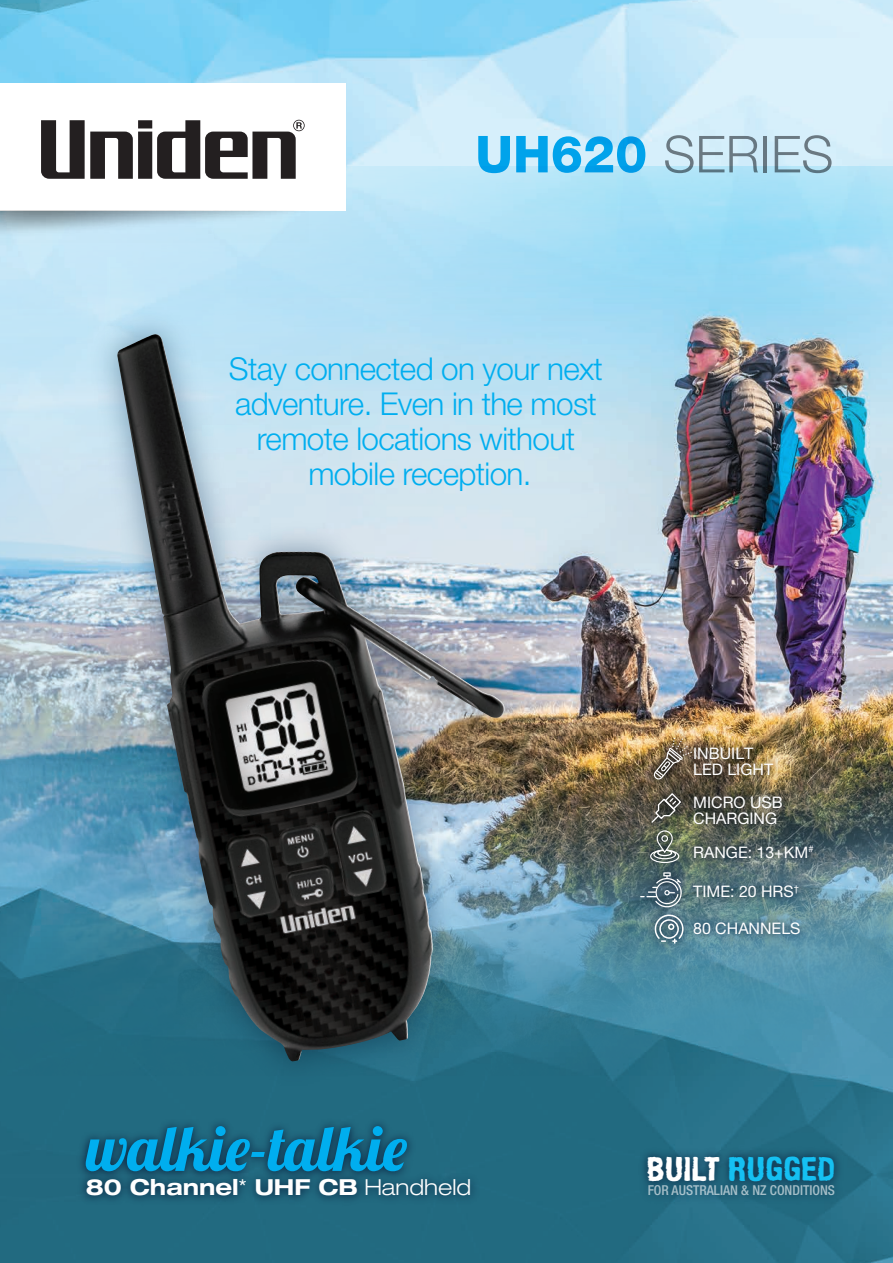
<style>
.page{position:relative;width:893px;height:1263px;background:#fff}
.page>*{position:absolute;margin:0;border:0;box-sizing:border-box;transform-origin:0 0}
.t1{font:62.85px "Lobster 1.4";color:#00aeef}
.t2{font:300 51px "Helvetica Neue";color:#808285}
.t3{font:300 31.5px/34.8px "Helvetica Neue";letter-spacing:-.02em;color:#00aeef;text-align:center}
.t4{font:30.3px "Army Chalk";color:#15c0f2}
.t5{font:700 expanded 22.05px "Helvetica Neue";color:#fff}
.t6{font:15.9px/16px "Helvetica Neue";color:#fff}
.t7{font:500 condensed 13.65px "Helvetica Neue";color:#fff}
.s1{font-weight:800;color:#00aeef}
.s2{font-weight:400;font-stretch:normal}
.s3{font-weight:300}
.s4{color:#fff}
</style>
<div class="page">
<img style="left:0;top:0;width:893px;height:1263px">
<img style="left:0;top:166px;width:893px;height:910px">
<img style="left:635px;top:1140px;width:214px;height:71px">
<img style="left:627px;top:725px;width:199px;height:232px">
<svg style="left:650px;top:792px;width:32px;height:32px"></svg>
<svg style="left:640px;top:872px;width:42px;height:35px"></svg>
<svg style="left:654px;top:738px;width:38px;height:41px;background:#88755c"></svg>
<svg style="left:654px;top:914px;width:30px;height:30px"></svg>
<svg style="left:656px;top:830px;width:17px;height:23px"></svg>
<div style="left:657px;top:849px;width:15px;height:7px;border:1px solid #fff;border-radius:50%"></div>
<div style="left:653px;top:849px;width:23px;height:10px;border:1px solid #fff;border-radius:50%"></div>
<div style="left:650px;top:849px;width:29px;height:14px;border:1px solid #fff;border-radius:50%"></div>
<div style="left:0;top:83px;width:345px;height:127px;background:#fff"></div>
<img style="left:0;top:210px;width:309px;height:33px">
<svg style="left:41px;top:120px;width:264px;height:59px"></svg>
<img style="left:73px;top:1103px;width:411px;height:110px">
<img style="left:78px;top:295px;width:466px;height:805px">
<img style="left:117px;top:334px;width:390px;height:728px">
<h2 class="t2" style="left:475px;top:123px;width:360px"><span class="s1">UH620</span> SERIES</h2>
<p class="t3" style="left:229px;top:351px;width:375px">Stay connected on your next adventure. Even in the most remote locations without mobile reception.</p>
<h1 class="t1" style="left:86px;top:1108px;width:322px">walkie-talkie</h1>
<p class="t5" style="left:86px;top:1173px;width:387px">80 Channel<span class="s2">*</span> UHF CB <span class="s3">Handheld</span></p>
<p class="t6" style="left:693px;top:745px;width:81px">INBUILT<br>LED LIGHT</p>
<p class="t6" style="left:693px;top:794px;width:91px">MICRO USB<br>CHARGING</p>
<p class="t6" style="left:693px;top:844px;width:122px">RANGE: 13+KM<sup>#</sup></p>
<p class="t6" style="left:693px;top:883px;width:107px">TIME: 20 HRS<sup>†</sup></p>
<p class="t6" style="left:693px;top:920px;width:109px">80 CHANNELS</p>
<p class="t4" style="left:647px;top:1151px;width:190px"><span class="s4">BUILT</span> RUGGED</p>
<p class="t7" style="left:648px;top:1182px;width:189px">FOR AUSTRALIAN &amp; NZ CONDITIONS</p>
</div>
